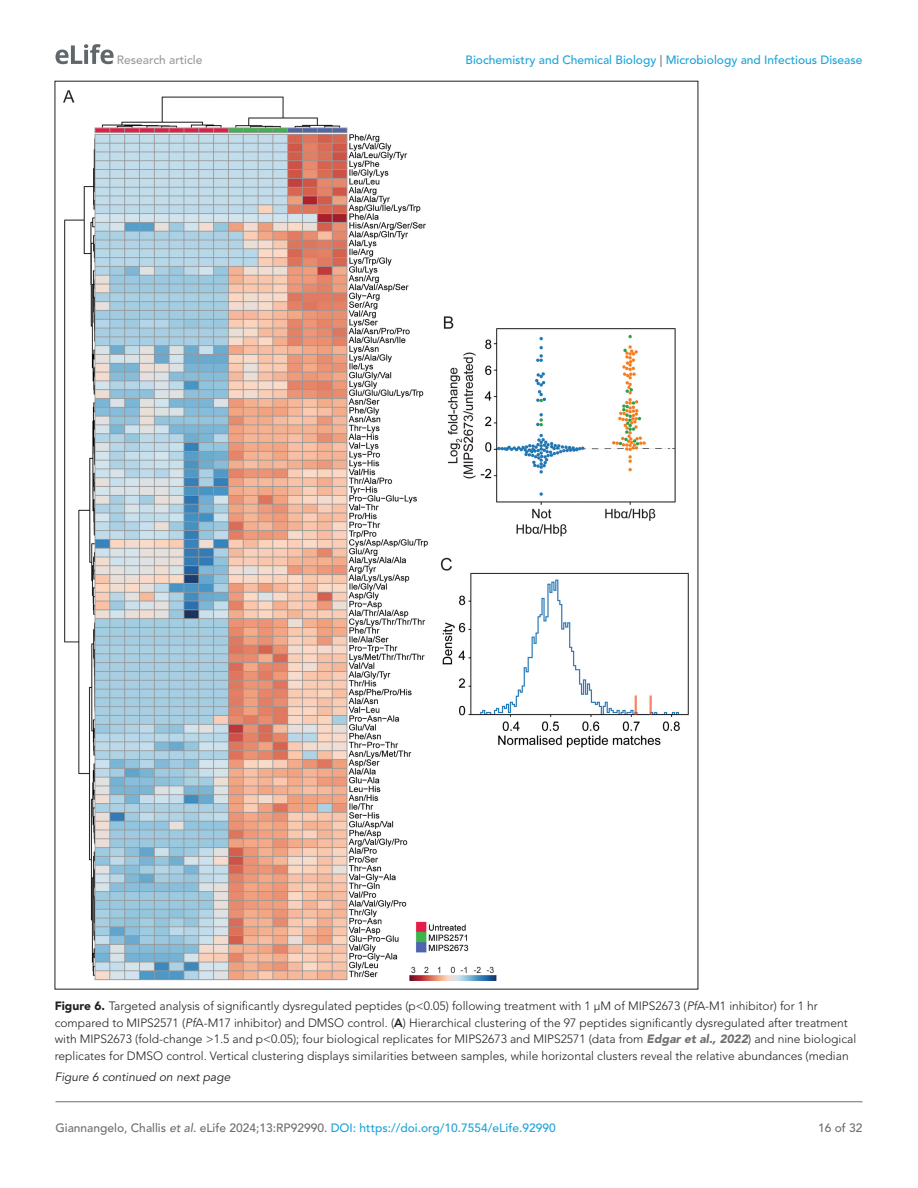
<style>
.page{position:relative;width:918px;height:1188px;background:#fff}
.page>*{position:absolute;margin:0;border:0;box-sizing:border-box;transform-origin:0 0}
.t1{font:300 12px/16.5px "Avenir LT Std";color:#231f20}
.t2{font:500 12px "Avenir LT Std";color:#6e6e70}
.t3{font:500 12px "Avenir LT Std";color:#1ea4d7}
.t4{font:italic 12px "Avenir LT Std";color:#231f20}
.t5{font:500 12px "Avenir LT Std";color:#9a9a9a}
.s1{color:#6e6e70}
.s2{font-weight:900}
.s3{font-style:italic}
.s4{font-weight:800}
.s5{font-weight:900;font-style:italic;color:#6e6e70}
.s6{color:#1ea4d7}
</style>
<div class="page">
<svg style="left:56px;top:44px;width:58px;height:20px"></svg>
<hr style="left:56px;top:1101px;width:806px;height:1px;background:#6e6e70">
<img style="left:64px;top:90px;width:625px;height:890px">
<p class="t5" style="left:117px;top:53px;width:87px">Research article</p>
<p class="t3" style="left:465px;top:53px;width:398px">Biochemistry and Chemical Biology <span class="s1">|</span> Microbiology and Infectious Disease</p>
<p class="t1" style="left:55px;top:998px;width:803px"><span class="s2">Figure 6.</span> Targeted analysis of significantly dysregulated peptides (p&lt;0.05) following treatment with 1 µM of MIPS2673 (<span class="s3">Pf</span>A-M1 inhibitor) for 1 hr compared to MIPS2571 (<span class="s3">Pf</span>A-M17 inhibitor) and DMSO control. (<span class="s4">A</span>) Hierarchical clustering of the 97 peptides significantly dysregulated after treatment with MIPS2673 (fold-change &gt;1.5 and p&lt;0.05); four biological replicates for MIPS2673 and MIPS2571 (data from <span class="s5">Edgar et al., 2022</span>) and nine biological replicates for DMSO control. Vertical clustering displays similarities between samples, while horizontal clusters reveal the relative abundances (median</p>
<p class="t4" style="left:55px;top:1070px;width:177px">Figure 6 continued on next page</p>
<p class="t2" style="left:56px;top:1121px;width:502px">Giannangelo, Challis <span class="s3">et al</span>. eLife 2024;13:RP92990. <span class="s6">DOI: https://doi.org/10.7554/eLife.92990</span></p>
<p class="t2" style="left:818px;top:1121px;width:46px">16 of 32</p>
</div>
